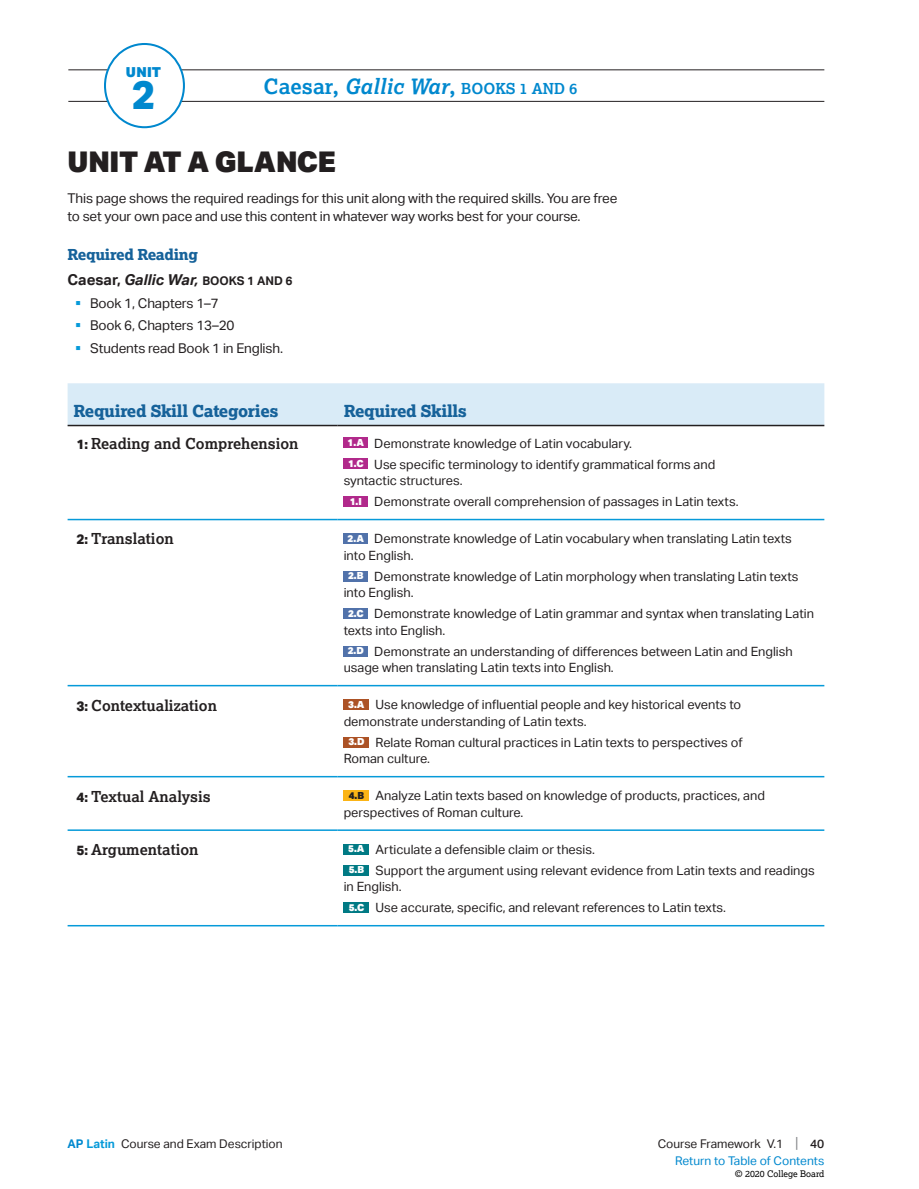
<style>
.page{position:relative;width:919px;height:1189px;background:#fff}
.page>*{position:absolute;margin:0;border:0;box-sizing:border-box;transform-origin:0 0}
.t1{font:800 39.3px "Aktiv Grotesk";color:#0088ce}
.t2{font:900 28.5px "Aktiv Grotesk";letter-spacing:-.01em;color:#231f20}
.t3{font:800 16.5px "Lexia";letter-spacing:-.02em;color:#16629a}
.t4{font:700 15px "Lexia";color:#231f20}
.t5{font:700 15px "Lexia";color:#0088ce}
.t6{font:italic 700 15px "Aktiv Grotesk";color:#231f20}
.t7{font:800 15px "Lexia";letter-spacing:-.02em;color:#16629a}
.t8{font:900 13.8px "Aktiv Grotesk";color:#0088ce}
.t9{font:13.5px/18px "Aktiv Grotesk";letter-spacing:-.01em;color:#231f20}
.t10{font:12.75px/16.5px "Aktiv Grotesk";color:#231f20}
.t11{font:12px/16.5px "Aktiv Grotesk";color:#0088ce;text-align:right}
.t12{font:12px "Aktiv Grotesk";color:#231f20}
.t13{font:9px "Lexia";color:#000}
.s1{font-size:21px}
.s2{font-style:italic;font-size:21px}
.s3{font-style:normal}
.s4{font-style:normal;font-size:12px}
.s5{color:#069ad9}
.s6{font-family:"Aktiv Grotesk";font-weight:800;font-size:13.5px}
.s7{font-weight:900;font-size:9.75px;color:#fff}
.s8{font-weight:900;font-size:9.75px}
.s9{font-weight:700;color:#0088ce}
.s10{font-weight:700;color:#069ad9}
.s11{color:#231f20}
.s12{font-size:15px;color:#808285}
.s13{font-weight:500;color:#231f20}
</style>
<div class="page">
<hr style="left:68px;top:70px;width:756px;height:1px;background:#231f20">
<hr style="left:68px;top:101px;width:756px;height:1px;background:#231f20">
<div style="left:105px;top:44px;width:79px;height:83px;background:#fff;border-radius:50%"></div>
<div style="left:104px;top:43px;width:81px;height:85px;border:2px solid #0088ce;border-radius:50%"></div>
<div style="left:68px;top:383px;width:756px;height:41px;background:#d9ebf7"></div>
<hr style="left:337px;top:424px;width:487px;height:2px;background:#231f20">
<hr style="left:68px;top:424px;width:269px;height:2px;background:#231f20">
<hr style="left:68px;top:518px;width:269px;height:2px;background:#069ad9">
<hr style="left:337px;top:518px;width:487px;height:2px;background:#069ad9">
<hr style="left:68px;top:684px;width:269px;height:2px;background:#069ad9">
<hr style="left:337px;top:684px;width:487px;height:2px;background:#069ad9">
<hr style="left:68px;top:775px;width:269px;height:2px;background:#069ad9">
<hr style="left:337px;top:775px;width:487px;height:2px;background:#069ad9">
<hr style="left:68px;top:829px;width:269px;height:1px;background:#069ad9">
<hr style="left:337px;top:829px;width:487px;height:1px;background:#069ad9">
<hr style="left:68px;top:924px;width:269px;height:2px;background:#069ad9">
<hr style="left:337px;top:924px;width:487px;height:2px;background:#069ad9">
<div style="left:343px;top:437px;width:25px;height:11px;background:#b1298b"></div>
<div style="left:343px;top:458px;width:25px;height:11px;background:#b1298b"></div>
<div style="left:343px;top:496px;width:25px;height:11px;background:#b1298b"></div>
<div style="left:343px;top:533px;width:25px;height:11px;background:#5172aa"></div>
<div style="left:343px;top:570px;width:25px;height:11px;background:#5172aa"></div>
<div style="left:343px;top:608px;width:25px;height:11px;background:#5172aa"></div>
<div style="left:343px;top:645px;width:25px;height:11px;background:#5172aa"></div>
<div style="left:343px;top:699px;width:26px;height:10px;background:#ac5225"></div>
<div style="left:343px;top:736px;width:26px;height:11px;background:#ac5225"></div>
<div style="left:343px;top:790px;width:26px;height:10px;background:#fbb416"></div>
<div style="left:343px;top:843px;width:26px;height:11px;background:#007a84"></div>
<div style="left:343px;top:864px;width:26px;height:11px;background:#007a84"></div>
<div style="left:343px;top:902px;width:26px;height:10px;background:#007a84"></div>
<p class="t8" style="left:126px;top:63px;width:37px">UNIT</p>
<h1 class="t1" style="left:132px;top:70px;width:25px">2</h1>
<p class="t5" style="left:263px;top:79px;width:315px"><span class="s1">Caesar,</span> <span class="s2">Gallic War</span><span class="s1">,</span> BOOKS 1 AND 6</p>
<h2 class="t2" style="left:68px;top:143px;width:270px">UNIT AT A GLANCE</h2>
<p class="t9" style="left:68px;top:189px;width:551px">This page shows the required readings for this unit along with the required skills. You are free to set your own pace and use this content in whatever way works best for your course.</p>
<p class="t7" style="left:68px;top:245px;width:132px">Required Reading</p>
<p class="t6" style="left:68px;top:271px;width:226px"><span class="s3">Caesar,</span> Gallic War, <span class="s4">BOOKS 1 AND 6</span></p>
<p class="t9" style="left:75px;top:294px;width:145px"><span class="s5">▪</span> Book 1, Chapters 1–7</p>
<p class="t9" style="left:75px;top:317px;width:161px"><span class="s5">▪</span> Book 6, Chapters 13–20</p>
<p class="t9" style="left:75px;top:339px;width:209px"><span class="s5">▪</span> Students read Book 1 in English.</p>
<p class="t3" style="left:74px;top:400px;width:206px">Required Skill Categories</p>
<p class="t3" style="left:343px;top:400px;width:125px">Required Skills</p>
<p class="t4" style="left:77px;top:434px;width:223px"><span class="s6">1:</span> Reading and Comprehension</p>
<p class="t10" style="left:347px;top:432px;width:369px;line-height:21px"><span class="s7">1.A</span> Demonstrate knowledge of Latin vocabulary.<br><span class="s7">1.C</span> Use specific terminology to identify grammatical forms and</p>
<p class="t10" style="left:349px;top:470px;width:390px;line-height:21px;text-indent:-6px">syntactic structures.<br><span class="s7">1.I</span> Demonstrate overall comprehension of passages in Latin texts.</p>
<p class="t4" style="left:77px;top:529px;width:99px"><span class="s6">2:</span> Translation</p>
<p class="t10" style="left:343px;top:530px;width:449px;text-indent:4px"><span class="s7">2.A</span> Demonstrate knowledge of Latin vocabulary when translating Latin texts into English.</p>
<p class="t10" style="left:343px;top:567px;width:456px;text-indent:4px"><span class="s7">2.B</span> Demonstrate knowledge of Latin morphology when translating Latin texts into English.</p>
<p class="t10" style="left:343px;top:605px;width:471px;text-indent:4px"><span class="s7">2.C</span> Demonstrate knowledge of Latin grammar and syntax when translating Latin texts into English.</p>
<p class="t10" style="left:343px;top:642px;width:450px;text-indent:4px"><span class="s7">2.D</span> Demonstrate an understanding of differences between Latin and English usage when translating Latin texts into English.</p>
<p class="t4" style="left:77px;top:695px;width:142px"><span class="s6">3:</span> Contextualization</p>
<p class="t10" style="left:343px;top:696px;width:399px;text-indent:5px"><span class="s7">3.A</span> Use knowledge of influential people and key historical events to demonstrate understanding of Latin texts.</p>
<p class="t10" style="left:343px;top:733px;width:400px;text-indent:5px"><span class="s7">3.D</span> Relate Roman cultural practices in Latin texts to perspectives of<br>Roman culture.</p>
<p class="t4" style="left:77px;top:786px;width:135px"><span class="s6">4:</span> Textual Analysis</p>
<p class="t10" style="left:343px;top:787px;width:422px;text-indent:5px"><span class="s8">4.B</span> Analyze Latin texts based on knowledge of products, practices, and perspectives of Roman culture.</p>
<p class="t4" style="left:77px;top:840px;width:123px"><span class="s6">5:</span> Argumentation</p>
<p class="t10" style="left:348px;top:838px;width:468px;line-height:21px"><span class="s7">5.A</span> Articulate a defensible claim or thesis.<br><span class="s7">5.B</span> Support the argument using relevant evidence from Latin texts and readings</p>
<p class="t10" style="left:348px;top:876px;width:378px;line-height:21px;text-indent:-5px">in English.<br><span class="s7">5.C</span> Use accurate, specific, and relevant references to Latin texts.</p>
<p class="t12" style="left:68px;top:1136px;width:216px"><span class="s9">AP</span> <span class="s10">Latin</span> Course and Exam Description</p>
<p class="t11" style="left:657px;top:1135px;width:168px"><span class="s11">Course Framework V.1</span> <span class="s12">|</span> <span class="s13">40<br></span>Return to Table of Contents</p>
<p class="t13" style="left:734px;top:1167px;width:91px">© 2020 College Board</p>
</div>
